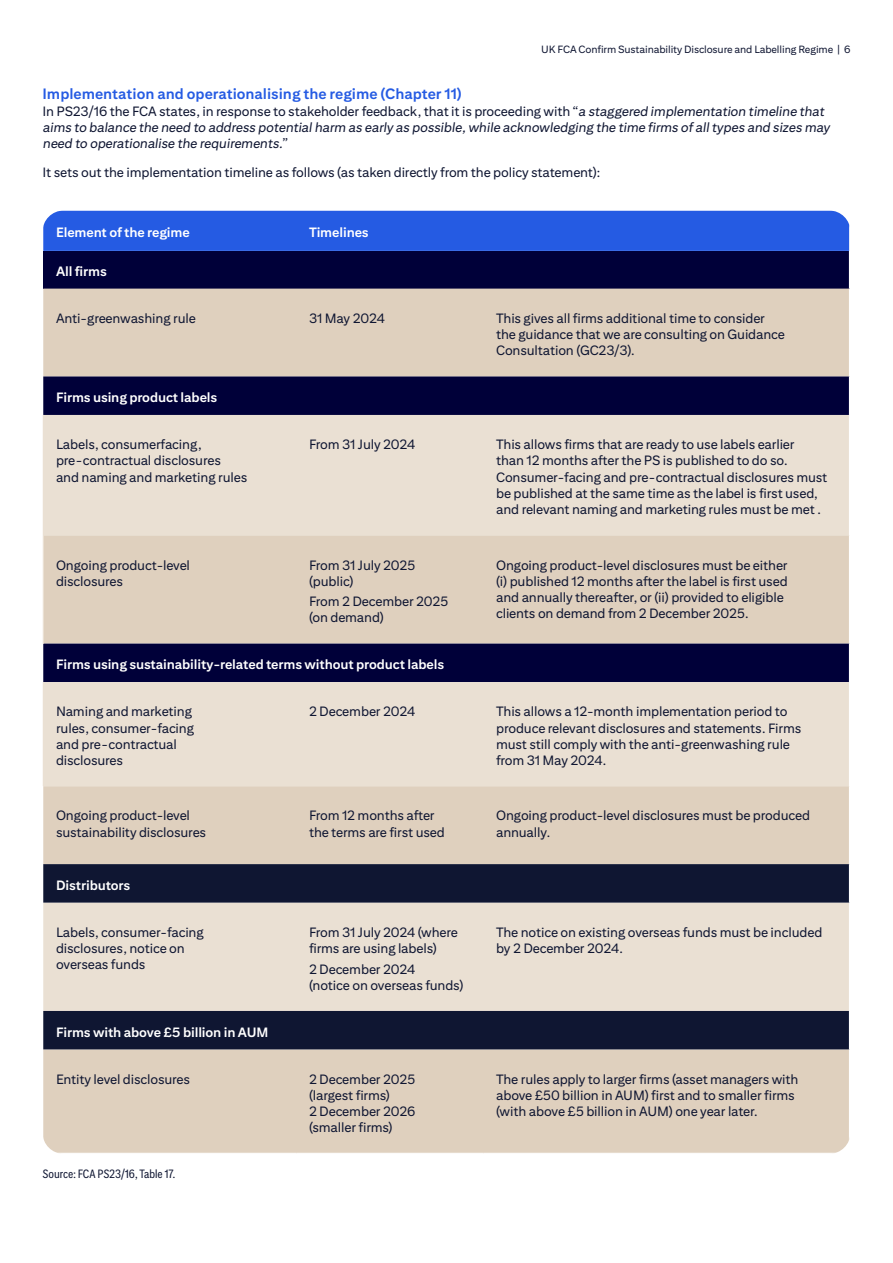
<style>
.page{position:relative;width:893px;height:1263px;background:#fff}
.page>*{position:absolute;margin:0;border:0;box-sizing:border-box;transform-origin:0 0}
.t1{font:700 15px "Citi Sans Text";color:#255be3}
.t2{font:13.5px/16.2px "Citi Sans Text";letter-spacing:-.01em;color:#0f1632}
.t3{font:italic 13.5px/16.2px "Citi Sans Text";letter-spacing:-.01em;color:#0f1632}
.t4{font:700 13.5px "Citi Sans Text";letter-spacing:-.01em;color:#fff}
.t5{font:condensed 12px "Citi Sans";color:#0f1632}
.t6{font:10.5px "Citi Sans Text";letter-spacing:-.01em;color:#0f1632}
.s1{font-style:normal}
</style>
<div class="page">
<div style="left:43px;top:210px;width:806px;height:41px;background:#255be3"></div>
<div style="left:43px;top:251px;width:807px;height:38px;background:#000039"></div>
<div style="left:43px;top:289px;width:806px;height:864px;background:#dfd0be"></div>
<div style="left:43px;top:376px;width:806px;height:39px;background:#000039"></div>
<svg style="left:43px;top:415px;width:806px;height:449px;background:#d1c6bd"></svg>
<svg style="left:43px;top:864px;width:806px;height:185px;background:#8f8c90"></svg>
<hr style="left:849px;top:251px;width:1px;height:38px;background:#fff">
<hr style="left:43px;top:682px;width:1px;height:104px;background:#eae0d3">
<hr style="left:43px;top:415px;width:1px;height:120px;background:#eae0d3">
<hr style="left:43px;top:535px;width:1px;height:109px;background:#eae0d3">
<p class="t6" style="left:541px;top:43px;width:311px">UK FCA Confirm Sustainability Disclosure and Labelling Regime | 6</p>
<p class="t1" style="left:43px;top:85px;width:421px">Implementation and operationalising the regime (Chapter 11)</p>
<p class="t3" style="left:43px;top:103px;width:789px"><span class="s1">In PS23/16 the FCA states, in response to stakeholder feedback, that it is proceeding with “</span>a staggered implementation timeline that aims to balance the need to address potential harm as early as possible, while acknowledging the time firms of all types and sizes may need to operationalise the requirements.<span class="s1">”</span></p>
<p class="t2" style="left:43px;top:164px;width:559px">It sets out the implementation timeline as follows (as taken directly from the policy statement):</p>
<p class="t4" style="left:56px;top:224px;width:135px">Element of the regime</p>
<p class="t4" style="left:309px;top:224px;width:61px">Timelines</p>
<p class="t4" style="left:56px;top:263px;width:52px">All firms</p>
<p class="t2" style="left:56px;top:310px;width:141px">Anti-greenwashing rule</p>
<p class="t2" style="left:309px;top:310px;width:77px">31 May 2024</p>
<p class="t2" style="left:496px;top:310px;width:290px">This gives all firms additional time to consider the guidance that we are consulting on Guidance<br>Consultation (GC23/3).</p>
<p class="t4" style="left:56px;top:389px;width:163px">Firms using product labels</p>
<p class="t2" style="left:56px;top:436px;width:193px">Labels, consumerfacing, pre-contractual disclosures and naming and marketing rules</p>
<p class="t2" style="left:309px;top:436px;width:108px">From 31 July 2024</p>
<p class="t2" style="left:496px;top:436px;width:333px">This allows firms that are ready to use labels earlier<br>than 12 months after the PS is published to do so.<br>Consumer-facing and pre-contractual disclosures must be published at the same time as the label is first used, and relevant naming and marketing rules must be met .</p>
<p class="t2" style="left:56px;top:556px;width:136px">Ongoing product-level disclosures</p>
<p class="t2" style="left:309px;top:556px;width:108px">From 31 July 2025 (public)</p>
<p class="t2" style="left:309px;top:593px;width:141px">From 2 December 2025 (on demand)</p>
<p class="t2" style="left:496px;top:556px;width:293px">Ongoing product-level disclosures must be either (i) published 12 months after the label is first used and annually thereafter, or (ii) provided to eligible clients on demand from 2 December 2025.</p>
<p class="t4" style="left:56px;top:656px;width:390px">Firms using sustainability-related terms without product labels</p>
<p class="t2" style="left:56px;top:703px;width:140px">Naming and marketing rules, consumer-facing and pre-contractual disclosures</p>
<p class="t2" style="left:309px;top:703px;width:108px">2 December 2024</p>
<p class="t2" style="left:496px;top:703px;width:307px">This allows a 12-month implementation period to produce relevant disclosures and statements. Firms must still comply with the anti-greenwashing rule from 31 May 2024.</p>
<p class="t2" style="left:56px;top:807px;width:152px">Ongoing product-level sustainability disclosures</p>
<p class="t2" style="left:309px;top:807px;width:137px">From 12 months after the terms are first used</p>
<p class="t2" style="left:496px;top:807px;width:316px">Ongoing product-level disclosures must be produced annually.</p>
<p class="t4" style="left:56px;top:877px;width:76px">Distributors</p>
<p class="t2" style="left:56px;top:924px;width:149px">Labels, consumer-facing disclosures, notice on overseas funds</p>
<p class="t2" style="left:309px;top:924px;width:150px">From 31 July 2024 (where firms are using labels)</p>
<p class="t2" style="left:309px;top:960px;width:156px">2 December 2024<br>(notice on overseas funds)</p>
<p class="t2" style="left:496px;top:924px;width:328px">The notice on existing overseas funds must be included by 2 December 2024.</p>
<p class="t4" style="left:56px;top:1024px;width:214px">Firms with above £5 billion in AUM</p>
<p class="t2" style="left:56px;top:1070px;width:136px">Entity level disclosures</p>
<p class="t2" style="left:309px;top:1070px;width:108px">2 December 2025 (largest firms)<br>2 December 2026 (smaller firms)</p>
<p class="t2" style="left:496px;top:1070px;width:304px">The rules apply to larger firms (asset managers with above £50 billion in AUM) first and to smaller firms (with above £5 billion in AUM) one year later.</p>
<p class="t5" style="left:43px;top:1167px;width:134px">Source: FCA PS23/16, Table 17.</p>
</div>
